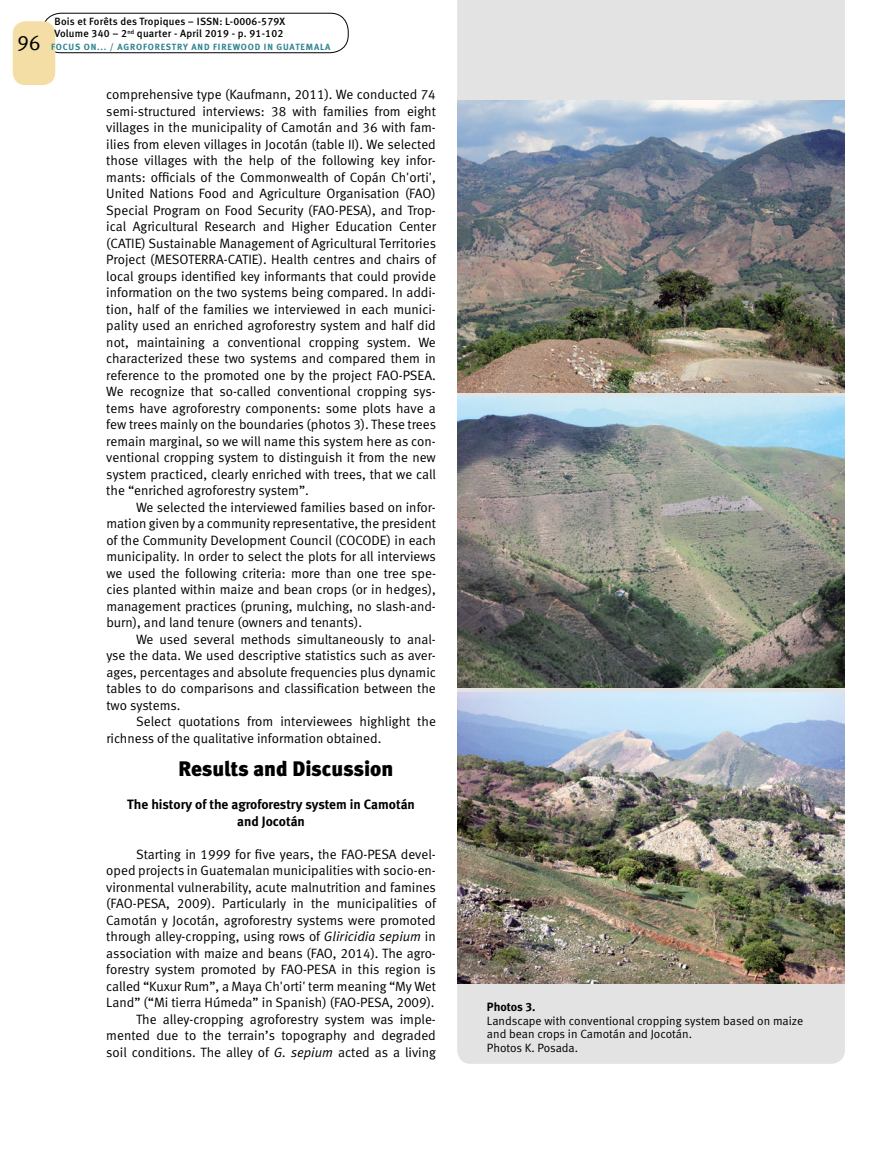
<style>
.page{position:relative;width:893px;height:1149px;background:#fff}
.page>*{position:absolute;margin:0;border:0;box-sizing:border-box;transform-origin:0 0}
.t1{font:21px "Meta Black LF";letter-spacing:-.005em;color:#000}
.t2{font:21px "Meta Normal LF";color:#000}
.t3{font:13.5px/16.5px "Meta Normal LF";color:#000;text-align:justify}
.t4{font:13.5px/16.5px "Meta Bold LF";color:#000;text-align:center}
.t5{font:12px/13.5px "Meta Normal LF";color:#000}
.t6{font:12px "Meta Bold LF";color:#000}
.t7{font:10.5px/12px "Meta Medium LF";letter-spacing:.02em;color:#000}
.t8{font:9px "Meta Bold LF";letter-spacing:.09em;color:#2f8593}
.s1{font-family:"Faricy"}
.s2{font-style:italic}
</style>
<div class="page">
<div style="left:43px;top:13px;width:306px;height:40px;border:1px solid #000;border-radius:18px"></div>
<div style="left:13px;top:21px;width:42px;height:64px;background:#f4dea6;border-radius:13px"></div>
<div style="left:457px;top:0;width:388px;height:1063px;background:#e3e3e3"></div>
<img style="left:457px;top:692px;width:388px;height:291px">
<img style="left:457px;top:396px;width:388px;height:291px">
<img style="left:457px;top:101px;width:388px;height:291px">
<h1 class="t2" style="left:17px;top:31px;width:25px">96</h1>
<p class="t7" style="left:55px;top:15px;width:232px">Bois et Forêts des Tropiques – ISSN: L-0006-579X<br>Volume 340 – 2<sup>nd</sup> quarter - April 2019 - p. 91-102</p>
<p class="t8" style="left:51px;top:41px;width:281px">FOCUS ON... / AGROFORESTRY AND FIREWOOD IN GUATEMALA</p>
<p class="t3" style="left:106px;top:86px;width:331px">comprehensive type (Kaufmann, 2011). We conducted 74 semi-structured interviews: 38 with families from eight villages in the municipality of Camotán and 36 with fam&shy;ilies from eleven villages in Jocotán (table II). We selected those villages with the help of the following key infor&shy;mants: officials of the Commonwealth of Copán Ch<span class="s1">’</span>orti<span class="s1">’</span>, United Nations Food and Agriculture Organisation (FAO)<br>Special Program on Food Security (FAO-PESA), and Trop&shy;ical Agricultural Research and Higher Education Center (CATIE) Sustainable Management of Agricultural Territories Project (MESOTERRA-CATIE). Health centres and chairs of local groups identified key informants that could provide information on the two systems being compared. In addi&shy;tion, half of the families we interviewed in each munici&shy;pality used an enriched agroforestry system and half did not, maintaining a conventional cropping system. We characterized these two systems and compared them in reference to the promoted one by the project FAO-PSEA.<br>We recognize that so-called conventional cropping sys&shy;tems have agroforestry components: some plots have a few trees mainly on the boundaries (photos 3). These trees remain marginal, so we will name this system here as con&shy;ventional cropping system to distinguish it from the new system practiced, clearly enriched with trees, that we call the “enriched agroforestry system”.</p>
<p class="t3" style="left:106px;top:498px;width:331px;text-indent:30px">We selected the interviewed families based on infor&shy;mation given by a community representative, the president of the Community Development Council (COCODE) in each municipality. In order to select the plots for all interviews we used the following criteria: more than one tree spe&shy;cies planted within maize and bean crops (or in hedges), management practices (pruning, mulching, no slash-and&shy;burn), and land tenure (owners and tenants).</p>
<p class="t3" style="left:106px;top:630px;width:331px;text-indent:30px">We used several methods simultaneously to anal&shy;yse the data. We used descriptive statistics such as aver&shy;ages, percentages and absolute frequencies plus dynamic tables to do comparisons and classification between the two systems.</p>
<p class="t3" style="left:106px;top:713px;width:331px;text-indent:30px">Select quotations from interviewees highlight the richness of the qualitative information obtained.</p>
<h1 class="t1" style="left:179px;top:756px;width:216px">Results and Discussion</h1>
<p class="t4" style="left:127px;top:795px;width:289px">The history of the agroforestry system in Camotán and Jocotán</p>
<p class="t3" style="left:106px;top:845px;width:331px;text-align:right">Starting in 1999 for five years, the FAO-PESA devel&shy;oped projects in Guatemalan municipalities with socio-en&shy;vironmental vulnerability, acute malnutrition and famines (FAO-PESA, 2009). Particularly in the municipalities of Camotán y Jocotán, agroforestry systems were promoted through alley-cropping, using rows of <span class="s2">Gliricidia sepium</span> in association with maize and beans (FAO, 2014). The agro&shy;forestry system promoted by FAO-PESA in this region is called “Kuxur Rum”, a Maya Ch<span class="s1">’</span>orti<span class="s1">’</span> term meaning “My Wet Land” (“Mi tierra Húmeda” in Spanish) (FAO-PESA, 2009).<br>The alley-cropping agroforestry system was imple&shy;mented due to the terrain’s topography and degraded soil conditions. The alley of <span class="s2">G. sepium</span> acted as a living</p>
<p class="t6" style="left:487px;top:999px;width:50px">Photos 3.</p>
<p class="t5" style="left:487px;top:1013px;width:318px">Landscape with conventional cropping system based on maize and bean crops in Camotán and Jocotán.<br>Photos K. Posada.</p>
</div>
